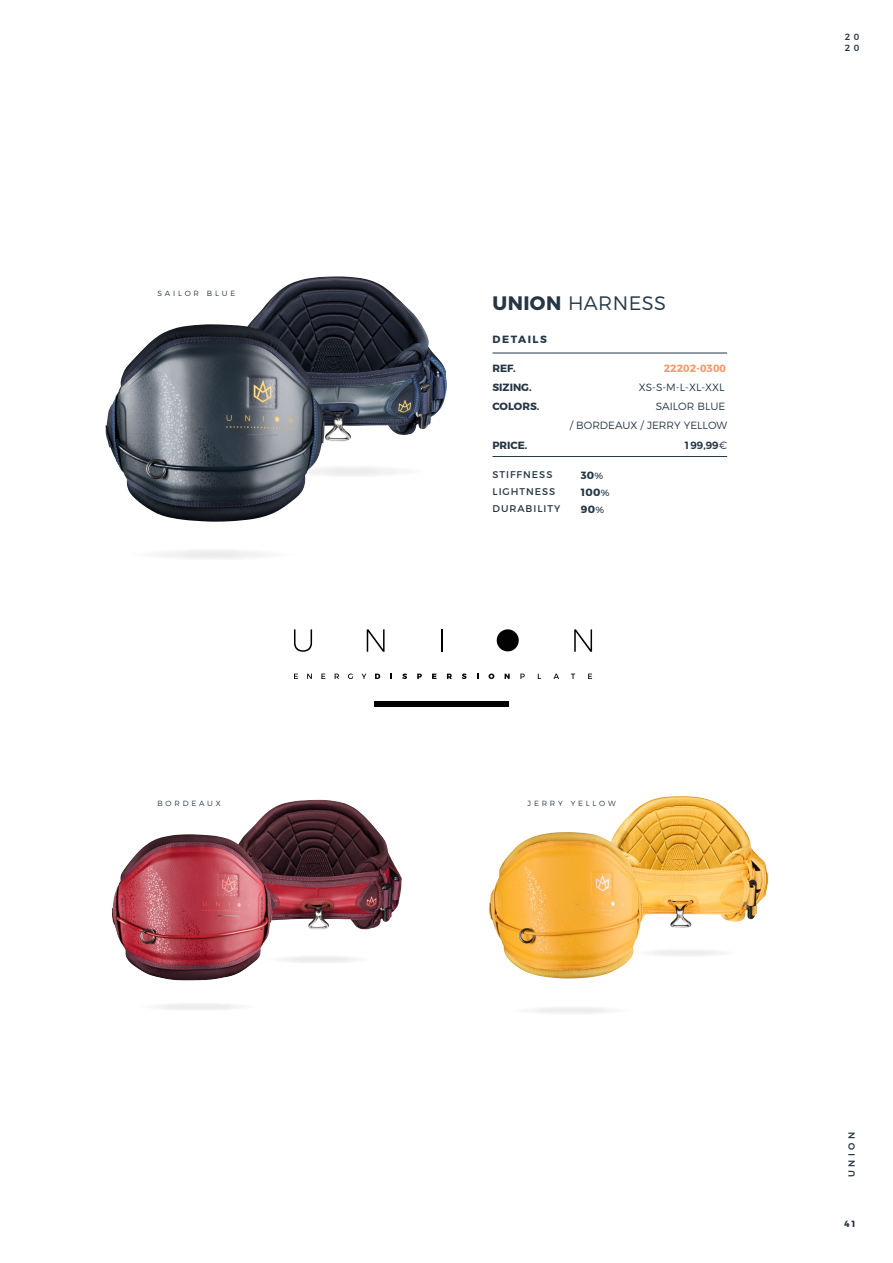
<style>
.page{position:relative;width:893px;height:1263px;background:#fff}
.page>*{position:absolute;margin:0;border:0;box-sizing:border-box;transform-origin:0 0}
.t1{font:300 19.5px "Montserrat";letter-spacing:.02em;color:#253746}
.t2{font:300 10.5px/19.2px "Montserrat";color:#253746;text-align:right}
.t3{font:700 10.5px/17px "Montserrat";color:#253746}
.t4{font:700 10.5px "Montserrat";color:#f49a6d}
.t5{font:700 10.5px "Montserrat";letter-spacing:.15em;color:#253746}
.t6{font:600 10.5px "Montserrat";color:#253746}
.t7{font:9.75px/17px "Montserrat";letter-spacing:.1em;color:#253746}
.t8{font:500 9px/10.5px "Montserrat";letter-spacing:.39em;color:#253746}
.t9{font:700 9px "Montserrat";color:#253746}
.t10{font:300 7.5px "Montserrat";letter-spacing:.375em;color:#253746}
.s1{font-weight:700}
.s2{font-weight:300}
.s3{font-weight:400;font-size:9px}
</style>
<div class="page">
<div style="left:134px;top:1001px;width:128px;height:11px;background:#f7f7f7;border-radius:50%"></div>
<div style="left:261px;top:954px;width:116px;height:11px;background:#f6f6f6;border-radius:50%"></div>
<img style="left:245px;top:800px;width:137px;height:130px">
<img style="left:112px;top:835px;width:160px;height:145px">
<div style="left:507px;top:1005px;width:129px;height:10px;background:#f6f6f6;border-radius:50%"></div>
<div style="left:627px;top:947px;width:116px;height:11px;background:#f7f7f7;border-radius:50%"></div>
<img style="left:616px;top:796px;width:124px;height:132px">
<img style="left:489px;top:832px;width:153px;height:146px">
<hr style="left:492px;top:353px;width:235px;height:1px;background:#253746">
<hr style="left:492px;top:456px;width:235px;height:1px;background:#253746">
<img style="left:249px;top:277px;width:162px;height:165px">
<div style="left:270px;top:464px;width:165px;height:15px;background:#f7f7f7;border-radius:50%"></div>
<img style="left:105px;top:324px;width:220px;height:198px">
<div style="left:121px;top:547px;width:182px;height:15px;background:#f8f8f8;border-radius:50%"></div>
<svg style="left:294px;top:629px;width:18px;height:23px"></svg>
<svg style="left:367px;top:629px;width:18px;height:23px"></svg>
<svg style="left:441px;top:629px;width:1px;height:23px"></svg>
<svg style="left:574px;top:629px;width:18px;height:23px"></svg>
<div style="left:497px;top:629px;width:22px;height:22px;background:#020203;border-radius:50%"></div>
<div style="left:374px;top:701px;width:135px;height:5px;background:#020203"></div>
<svg style="left:294px;top:674px;width:4px;height:5px"></svg>
<svg style="left:307px;top:674px;width:5px;height:5px"></svg>
<svg style="left:321px;top:674px;width:4px;height:5px"></svg>
<svg style="left:335px;top:674px;width:4px;height:5px"></svg>
<svg style="left:348px;top:674px;width:5px;height:5px"></svg>
<svg style="left:362px;top:674px;width:4px;height:5px"></svg>
<svg style="left:375px;top:674px;width:5px;height:5px"></svg>
<svg style="left:402px;top:673px;width:5px;height:6px"></svg>
<svg style="left:417px;top:674px;width:5px;height:5px"></svg>
<svg style="left:432px;top:674px;width:4px;height:5px"></svg>
<svg style="left:447px;top:674px;width:5px;height:5px"></svg>
<svg style="left:462px;top:673px;width:4px;height:6px"></svg>
<svg style="left:489px;top:673px;width:5px;height:6px"></svg>
<svg style="left:505px;top:674px;width:5px;height:5px"></svg>
<svg style="left:520px;top:674px;width:5px;height:5px"></svg>
<svg style="left:553px;top:674px;width:6px;height:5px"></svg>
<svg style="left:571px;top:674px;width:4px;height:5px"></svg>
<svg style="left:588px;top:674px;width:4px;height:5px"></svg>
<p class="t10" style="left:157px;top:288px;width:79px">SAILOR BLUE</p>
<p class="t10" style="left:157px;top:797px;width:65px">BORDEAUX</p>
<h1 class="t1" style="left:492px;top:287px;width:175px"><span class="s1">UNION</span> HARNESS</h1>
<p class="t5" style="left:492px;top:331px;width:56px">DETAILS</p>
<p class="t3" style="left:492px;top:358px;width:25px">REF.</p>
<p class="t4" style="left:664px;top:359px;width:64px">22202-0300</p>
<p class="t3" style="left:492px;top:378px;width:41px">SIZING.</p>
<p class="t2" style="left:639px;top:377px;width:87px">XS-S-M-L-XL-XXL</p>
<p class="t3" style="left:492px;top:397px;width:48px">COLORS.</p>
<p class="t2" style="left:570px;top:396px;width:159px">SAILOR BLUE<br>/ BORDEAUX / JERRY YELLOW</p>
<p class="t3" style="left:492px;top:435px;width:37px">PRICE.</p>
<p class="t6" style="left:684px;top:436px;width:45px">199,99<span class="s2">€</span></p>
<p class="t3" style="left:581px;top:466px;width:30px">30<span class="s3">%<br></span>100<span class="s3">%<br></span>90<span class="s3">%</span></p>
<p class="t7" style="left:492px;top:465px;width:69px">STIFFNESS<br>LIGHTNESS<br>DURABILITY</p>
<p class="t10" style="left:528px;top:797px;width:90px">JERRY YELLOW</p>
<p class="t8" style="left:845px;top:31px;width:16px">2 0<br>2 0</p>
<p class="t8" style="left:846px;top:1177px;width:47px;rotate:-90deg">UNION</p>
<p class="t9" style="left:844px;top:1216px;width:14px">41</p>
</div>
